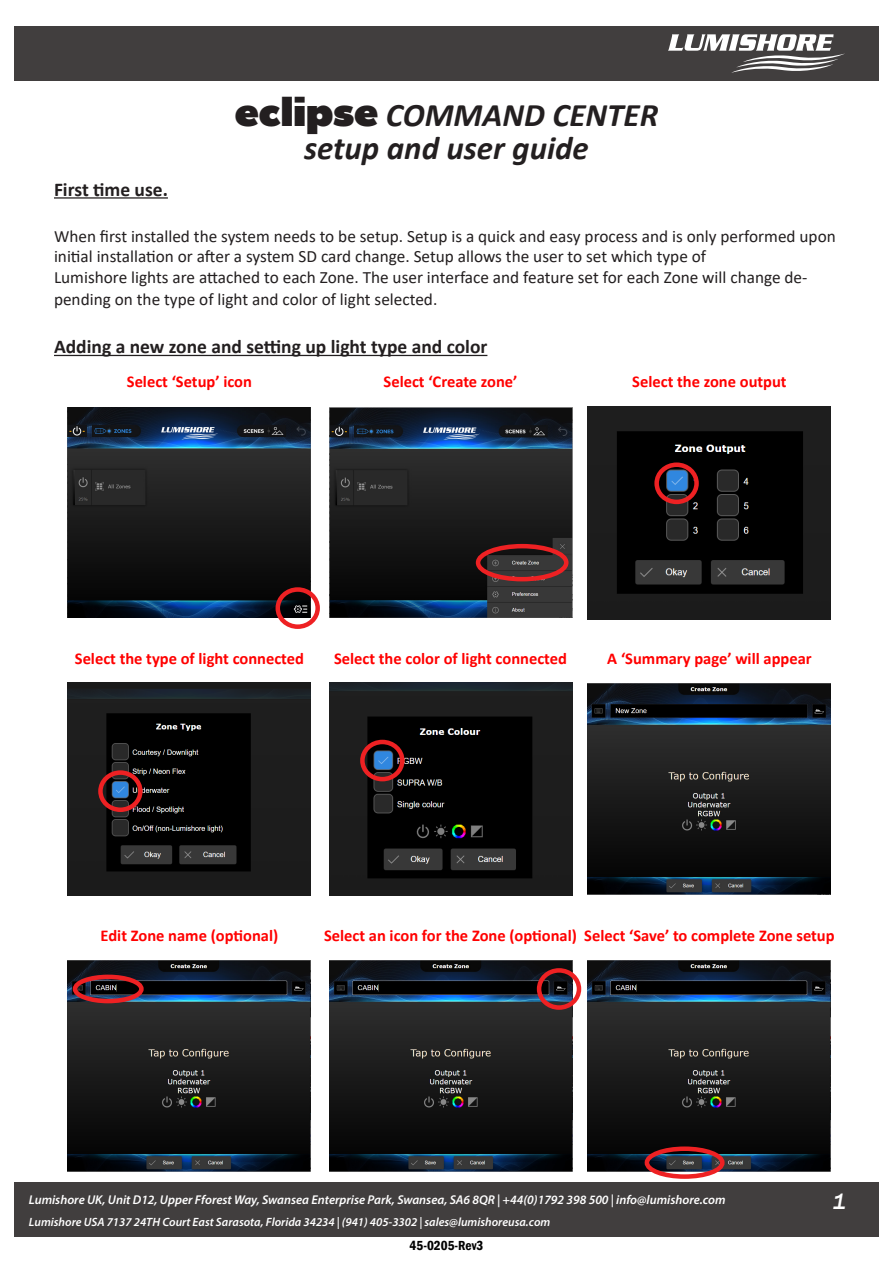
<style>
.page{position:relative;width:893px;height:1263px;background:#fff}
.page>*{position:absolute;margin:0;border:0;box-sizing:border-box;transform-origin:0 0}
.t1{font:italic 700 33px "Calibri";color:#231f20}
.t2{font:italic 500 22.5px "Franklin Gothic";color:#fff}
.t3{font:700 19.5px "Calibri";color:#231f20}
.t4{font:17.25px/20.7px "Calibri";color:#231f20}
.t5{font:700 16.5px "Calibri";color:#f00}
.t6{font:600 condensed 13.5px "Franklin Gothic";color:#000}
.t7{font:italic 600 12.75px "Myriad Pro";color:#fff}
.t8{font:italic 600 12px "Myriad Pro";color:#fff}
.s1{font-family:"Catalpa";font-weight:800;font-style:normal;font-size:39px}
</style>
<div class="page">
<div style="left:14px;top:1183px;width:864px;height:54px;background:#413e3e"></div>
<div style="left:14px;top:26px;width:864px;height:54px;background:#413e3e"></div>
<svg style="left:668px;top:34px;width:177px;height:39px"></svg>
<img style="left:68px;top:408px;width:243px;height:209px">
<img style="left:329px;top:408px;width:243px;height:210px">
<img style="left:588px;top:406px;width:243px;height:213px">
<div style="left:276px;top:587px;width:44px;height:42px;border:4px solid #ee2123;border-radius:50%"></div>
<div style="left:476px;top:544px;width:92px;height:37px;border:4px solid #ee2123;border-radius:50%"></div>
<div style="left:654px;top:462px;width:45px;height:42px;border:4px solid #ee2123;border-radius:50%"></div>
<img style="left:68px;top:683px;width:243px;height:212px">
<img style="left:329px;top:683px;width:243px;height:212px">
<img style="left:588px;top:684px;width:243px;height:211px">
<div style="left:98px;top:770px;width:45px;height:42px;border:4px solid #ee2123;border-radius:50%"></div>
<div style="left:360px;top:740px;width:45px;height:41px;border:4px solid #ee2123;border-radius:50%"></div>
<img style="left:68px;top:960px;width:243px;height:211px">
<img style="left:329px;top:960px;width:243px;height:211px">
<img style="left:588px;top:960px;width:243px;height:211px">
<div style="left:73px;top:975px;width:71px;height:28px;border:4px solid #ee2123;border-radius:50%"></div>
<div style="left:537px;top:968px;width:44px;height:42px;border:4px solid #ee2123;border-radius:50%"></div>
<div style="left:645px;top:1146px;width:80px;height:33px;border:4px solid #ee2123;border-radius:50%"></div>
<hr style="left:54px;top:197px;width:114px;height:2px;background:#231f20">
<hr style="left:54px;top:355px;width:433px;height:1px;background:#231f20">
<p class="t1" style="left:235px;top:92px;width:425px"><span class="s1">eclipse</span> COMMAND CENTER</p>
<p class="t1" style="left:304px;top:125px;width:286px">setup and user guide</p>
<p class="t3" style="left:54px;top:175px;width:115px">First time use.</p>
<p class="t4" style="left:54px;top:225px;width:783px">When first installed the system needs to be setup. Setup is a quick and easy process and is only performed upon initial installation or after a system SD card change. Setup allows the user to set which type of</p>
<p class="t4" style="left:54px;top:266px;width:755px;line-height:21.6px">Lumishore lights are attached to each Zone. The user interface and feature set for each Zone will change de&shy;pending on the type of light and color of light selected.</p>
<p class="t3" style="left:54px;top:333px;width:435px">Adding a new zone and setting up light type and color</p>
<p class="t5" style="left:127px;top:370px;width:127px">Select ‘Setup’ icon</p>
<p class="t5" style="left:384px;top:370px;width:135px">Select ‘Create zone’</p>
<p class="t5" style="left:632px;top:370px;width:156px">Select the zone output</p>
<p class="t5" style="left:75px;top:647px;width:231px">Select the type of light connected</p>
<p class="t5" style="left:334px;top:647px;width:234px">Select the color of light connected</p>
<p class="t5" style="left:607px;top:647px;width:206px">A ‘Summary page’ will appear</p>
<p class="t5" style="left:101px;top:923px;width:179px">Edit Zone name (optional)</p>
<p class="t5" style="left:324px;top:923px;width:512px">Select an icon for the Zone (optional) Select ‘Save’ to complete Zone setup</p>
<p class="t7" style="left:29px;top:1191px;width:698px">Lumishore UK, Unit D12, Upper Fforest Way, Swansea Enterprise Park, Swansea, SA6 8QR | +44(0)1792 398 500 | info@lumishore.com</p>
<p class="t8" style="left:29px;top:1214px;width:523px">Lumishore USA 7137 24TH Court East Sarasota, Florida 34234 | (941) 405-3302 | sales@lumishoreusa.com</p>
<p class="t6" style="left:409px;top:1237px;width:75px">45-0205-Rev3</p>
<h2 class="t2" style="left:832px;top:1188px;width:15px">1</h2>
</div>
